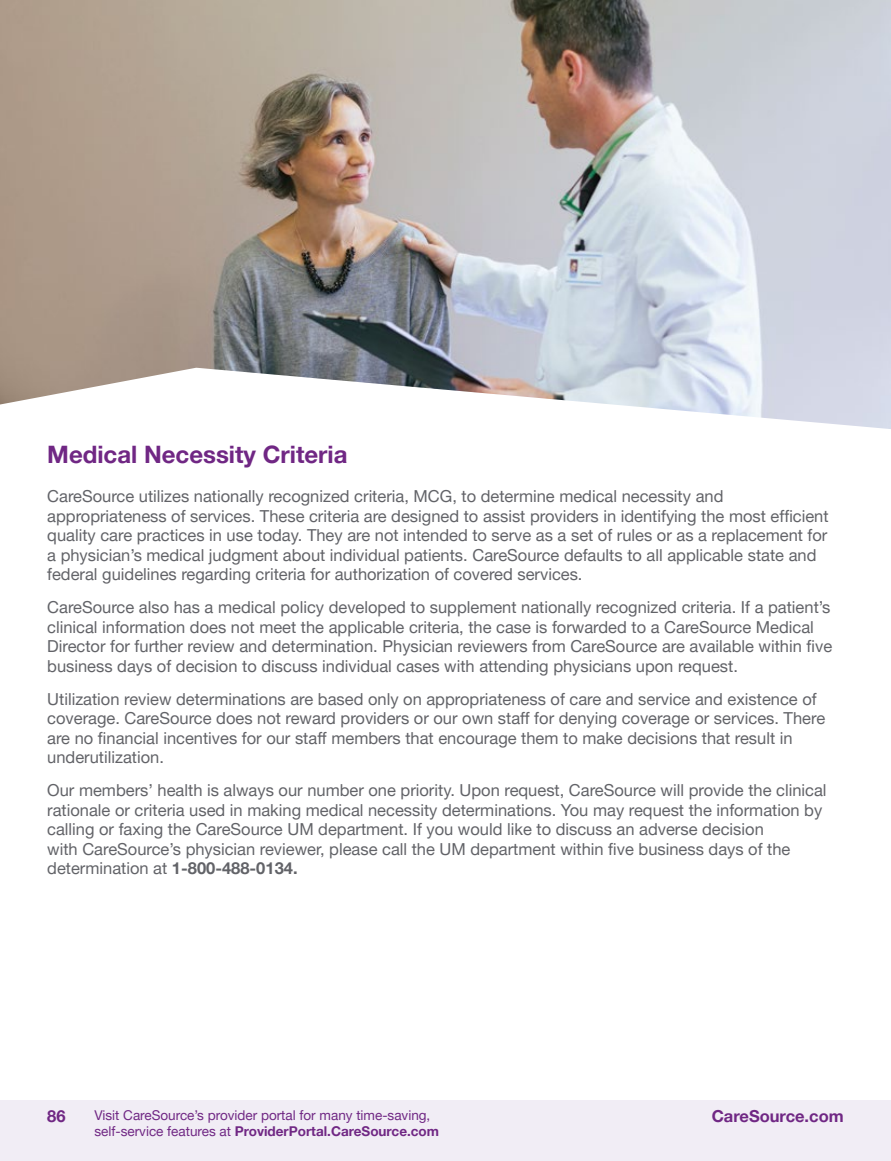
<style>
.page{position:relative;width:891px;height:1161px;background:#fff}
.page>*{position:absolute;margin:0;border:0;box-sizing:border-box;transform-origin:0 0}
.t1{font:700 24px "Helvetica Neue LT Pro";color:#702784}
.t2{font:16.5px/19.5px "Helvetica Neue LT Pro";color:#626368}
.t3{font:700 16.5px "Helvetica Neue LT Pro";color:#702784}
.t4{font:13.5px/16.2px "Helvetica Neue LT Pro";color:#702784}
.s1{font-weight:700}
</style>
<div class="page">
<div style="left:0;top:1100px;width:891px;height:61px;background:#f1edf5"></div>
<img style="left:0;top:0;width:891px;height:429px">
<h1 class="t1" style="left:47px;top:439px;width:302px">Medical Necessity Criteria</h1>
<p class="t2" style="left:47px;top:486px;width:783px">CareSource utilizes nationally recognized criteria, MCG, to determine medical necessity and appropriateness of services. These criteria are designed to assist providers in identifying the most efficient quality care practices in use today. They are not intended to serve as a set of rules or as a replacement for a physician’s medical judgment about individual patients. CareSource defaults to all applicable state and federal guidelines regarding criteria for authorization of covered services.</p>
<p class="t2" style="left:47px;top:597px;width:786px">CareSource also has a medical policy developed to supplement nationally recognized criteria. If a patient’s clinical information does not meet the applicable criteria, the case is forwarded to a CareSource Medical Director for further review and determination. Physician reviewers from CareSource are available within five business days of decision to discuss individual cases with attending physicians upon request.</p>
<p class="t2" style="left:47px;top:689px;width:779px">Utilization review determinations are based only on appropriateness of care and service and existence of coverage. CareSource does not reward providers or our own staff for denying coverage or services. There are no financial incentives for our staff members that encourage them to make decisions that result in underutilization.</p>
<p class="t2" style="left:47px;top:780px;width:781px">Our members’ health is always our number one priority. Upon request, CareSource will provide the clinical rationale or criteria used in making medical necessity determinations. You may request the information by calling or faxing the CareSource UM department. If you would like to discuss an adverse decision<br>with CareSource’s physician reviewer, please call the UM department within five business days of the determination at <span class="s1">1-800-488-0134.</span></p>
<p class="t3" style="left:47px;top:1106px;width:20px">86</p>
<p class="t3" style="left:712px;top:1106px;width:134px">CareSource.com</p>
<p class="t4" style="left:95px;top:1107px;width:346px">Visit CareSource’s provider portal for many time-saving, self-service features at <span class="s1">ProviderPortal.CareSource.com</span></p>
</div>
